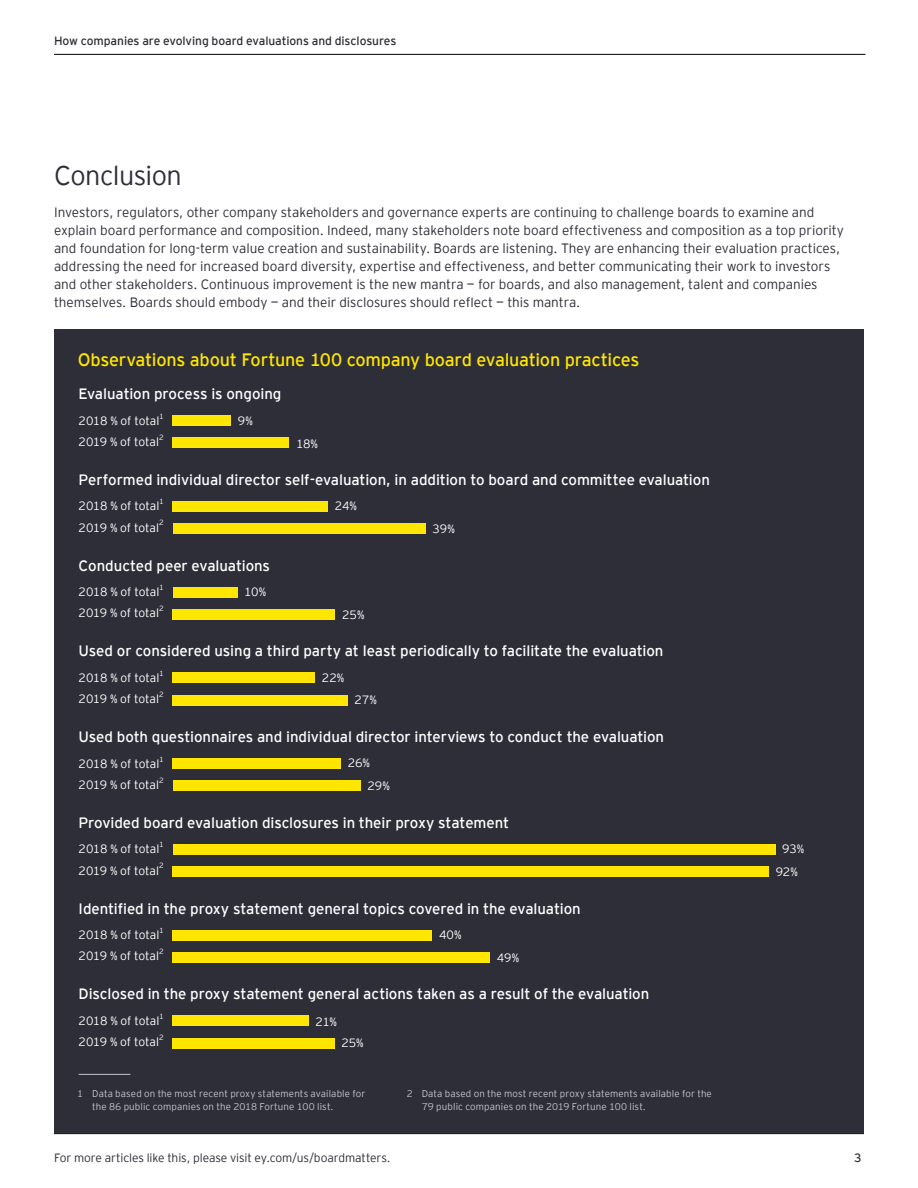
<style>
.page{position:relative;width:918px;height:1188px;background:#fff}
.page>*{position:absolute;margin:0;border:0;box-sizing:border-box;transform-origin:0 0}
.t1{font:300 27px "EY Interstate";letter-spacing:-.02em;color:#2e2e38}
.t2{font:18px "EY Interstate";letter-spacing:-.015em;color:#ffe600}
.t3{font:15px "EY Interstate";letter-spacing:-.005em;color:#fff}
.t4{font:300 13.5px/18px "EY Interstate";color:#2e2e38}
.t5{font:300 12px "EY Interstate";letter-spacing:-.01em;color:#fff}
.t6{font:300 12px "EY Interstate";letter-spacing:-.01em;color:#2e2e38}
.t7{font:12px "EY Interstate";letter-spacing:-.005em;color:#2e2e38}
.t8{font:300 9.75px/13.5px "EY Interstate";letter-spacing:.01em;color:#c4c4cd}
.t9{font:300 7.5px "EY Interstate";color:#fff}
</style>
<div class="page">
<div style="left:54px;top:330px;width:810px;height:803px;background:#2e2e38"></div>
<hr style="left:54px;top:1133px;width:810px;height:1px;background:#000">
<hr style="left:54px;top:54px;width:811px;height:1px;background:#000">
<div style="left:173px;top:415px;width:58px;height:11px;background:#ffe600"></div>
<div style="left:173px;top:437px;width:116px;height:11px;background:#ffe600"></div>
<div style="left:173px;top:758px;width:168px;height:11px;background:#ffe600"></div>
<div style="left:173px;top:780px;width:188px;height:11px;background:#ffe600"></div>
<div style="left:173px;top:501px;width:155px;height:11px;background:#ffe600"></div>
<div style="left:173px;top:523px;width:252px;height:11px;background:#ffe600"></div>
<div style="left:173px;top:844px;width:602px;height:11px;background:#ffe600"></div>
<div style="left:173px;top:866px;width:596px;height:11px;background:#ffe600"></div>
<div style="left:173px;top:587px;width:64px;height:10px;background:#ffe600"></div>
<div style="left:173px;top:609px;width:162px;height:11px;background:#ffe600"></div>
<div style="left:173px;top:930px;width:259px;height:10px;background:#ffe600"></div>
<div style="left:173px;top:952px;width:317px;height:11px;background:#ffe600"></div>
<div style="left:173px;top:672px;width:142px;height:11px;background:#ffe600"></div>
<div style="left:173px;top:695px;width:175px;height:10px;background:#ffe600"></div>
<div style="left:173px;top:1015px;width:136px;height:11px;background:#ffe600"></div>
<div style="left:173px;top:1038px;width:162px;height:10px;background:#ffe600"></div>
<hr style="left:79px;top:1074px;width:51px;height:1px;background:#c4c4cd">
<p class="t7" style="left:54px;top:32px;width:344px">How companies are evolving board evaluations and disclosures</p>
<h1 class="t1" style="left:54px;top:157px;width:130px">Conclusion</h1>
<p class="t4" style="left:54px;top:202px;width:792px">Investors, regulators, other company stakeholders and governance experts are continuing to challenge boards to examine and explain board performance and composition. Indeed, many stakeholders note board effectiveness and composition as a top priority and foundation for long-term value creation and sustainability. Boards are listening. They are enhancing their evaluation practices, addressing the need for increased board diversity, expertise and effectiveness, and better communicating their work to investors and other stakeholders. Continuous improvement is the new mantra — for boards, and also management, talent and companies themselves. Boards should embody — and their disclosures should reflect — this mantra.</p>
<h2 class="t2" style="left:78px;top:347px;width:563px">Observations about Fortune 100 company board evaluation practices</h2>
<p class="t3" style="left:79px;top:383px;width:204px">Evaluation process is ongoing</p>
<p class="t5" style="left:79px;top:412px;width:82px">2018 % of total</p>
<p class="t9" style="left:159px;top:411px;width:6px">1</p>
<p class="t5" style="left:238px;top:412px;width:17px">9%</p>
<p class="t9" style="left:159px;top:432px;width:6px">2</p>
<p class="t5" style="left:79px;top:433px;width:82px">2019 % of total</p>
<p class="t5" style="left:296px;top:435px;width:24px">18%</p>
<p class="t3" style="left:79px;top:469px;width:633px">Performed individual director self-evaluation, in addition to board and committee evaluation</p>
<p class="t5" style="left:79px;top:498px;width:82px">2018 % of total</p>
<p class="t9" style="left:159px;top:496px;width:6px">1</p>
<p class="t5" style="left:335px;top:498px;width:23px">24%</p>
<p class="t9" style="left:159px;top:518px;width:6px">2</p>
<p class="t5" style="left:79px;top:519px;width:82px">2019 % of total</p>
<p class="t3" style="left:79px;top:555px;width:193px">Conducted peer evaluations</p>
<p class="t5" style="left:79px;top:583px;width:82px">2018 % of total</p>
<p class="t9" style="left:159px;top:582px;width:6px">1</p>
<p class="t5" style="left:244px;top:583px;width:23px">10%</p>
<p class="t9" style="left:159px;top:603px;width:6px">2</p>
<p class="t5" style="left:79px;top:605px;width:82px">2019 % of total</p>
<p class="t5" style="left:342px;top:606px;width:24px">25%</p>
<p class="t5" style="left:432px;top:521px;width:24px">39%</p>
<p class="t3" style="left:79px;top:640px;width:586px">Used or considered using a third party at least periodically to facilitate the evaluation</p>
<p class="t5" style="left:79px;top:669px;width:82px">2018 % of total</p>
<p class="t9" style="left:159px;top:668px;width:6px">1</p>
<p class="t5" style="left:322px;top:669px;width:24px">22%</p>
<p class="t9" style="left:159px;top:689px;width:6px">2</p>
<p class="t5" style="left:79px;top:690px;width:82px">2019 % of total</p>
<p class="t5" style="left:355px;top:692px;width:24px">27%</p>
<p class="t3" style="left:79px;top:726px;width:587px">Used both questionnaires and individual director interviews to conduct the evaluation</p>
<p class="t5" style="left:79px;top:755px;width:82px">2018 % of total</p>
<p class="t9" style="left:159px;top:754px;width:6px">1</p>
<p class="t5" style="left:348px;top:754px;width:24px">26%</p>
<p class="t9" style="left:159px;top:775px;width:6px">2</p>
<p class="t5" style="left:79px;top:776px;width:82px">2019 % of total</p>
<p class="t5" style="left:367px;top:777px;width:24px">29%</p>
<p class="t3" style="left:79px;top:812px;width:432px">Provided board evaluation disclosures in their proxy statement</p>
<p class="t5" style="left:79px;top:841px;width:82px">2018 % of total</p>
<p class="t9" style="left:159px;top:839px;width:6px">1</p>
<p class="t9" style="left:159px;top:861px;width:6px">2</p>
<p class="t5" style="left:79px;top:862px;width:82px">2019 % of total</p>
<p class="t3" style="left:79px;top:898px;width:504px">Identified in the proxy statement general topics covered in the evaluation</p>
<p class="t5" style="left:79px;top:926px;width:82px">2018 % of total</p>
<p class="t9" style="left:159px;top:925px;width:6px">1</p>
<p class="t5" style="left:439px;top:926px;width:24px">40%</p>
<p class="t9" style="left:159px;top:946px;width:6px">2</p>
<p class="t5" style="left:79px;top:948px;width:82px">2019 % of total</p>
<p class="t5" style="left:497px;top:949px;width:24px">49%</p>
<p class="t3" style="left:79px;top:983px;width:572px">Disclosed in the proxy statement general actions taken as a result of the evaluation</p>
<p class="t5" style="left:79px;top:1012px;width:82px">2018 % of total</p>
<p class="t9" style="left:159px;top:1011px;width:6px">1</p>
<p class="t5" style="left:315px;top:1013px;width:23px">21%</p>
<p class="t9" style="left:159px;top:1032px;width:6px">2</p>
<p class="t5" style="left:79px;top:1033px;width:82px">2019 % of total</p>
<p class="t5" style="left:341px;top:1034px;width:24px">25%</p>
<p class="t8" style="left:92px;top:1086px;width:275px;text-indent:-15px">1 Data based on the most recent proxy statements available for the 86 public companies on the 2018 Fortune 100 list.</p>
<p class="t8" style="left:422px;top:1086px;width:292px;text-indent:-15px">2 Data based on the most recent proxy statements available for the<br>79 public companies on the 2019 Fortune 100 list.</p>
<p class="t5" style="left:782px;top:841px;width:24px">93%</p>
<p class="t5" style="left:776px;top:864px;width:24px">92%</p>
<p class="t6" style="left:54px;top:1149px;width:338px">For more articles like this, please visit ey.com/us/boardmatters.</p>
<p class="t7" style="left:854px;top:1149px;width:9px">3</p>
</div>
